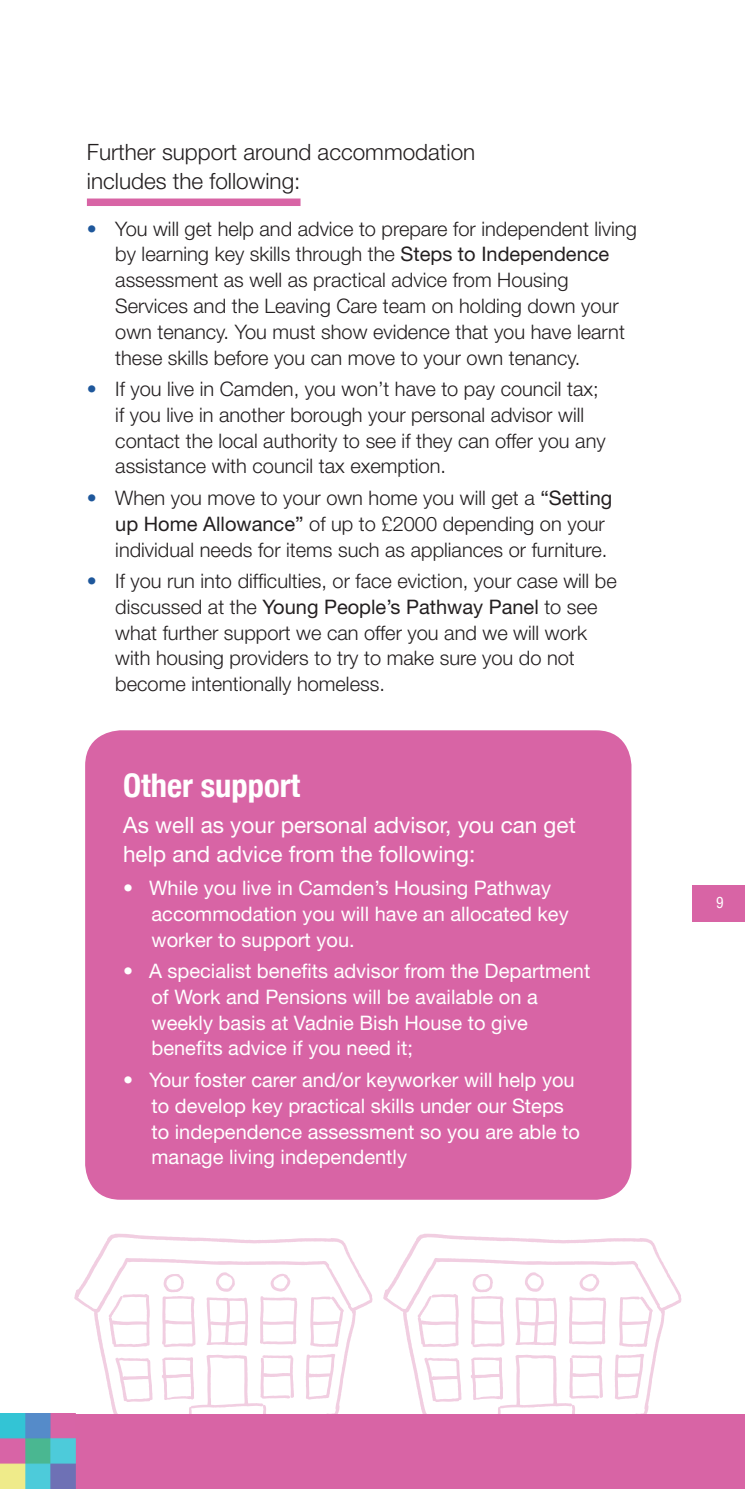
<style>
.page{position:relative;width:745px;height:1489px;background:#fff}
.page>*{position:absolute;margin:0;border:0;box-sizing:border-box;transform-origin:0 0}
.Heading{font:700 condensed 32.5px "Helvetica Neue";color:#fff}
.Body{font:22.5px/29px "Helvetica Neue";color:#fff}
.Body_Bullet_text_bef{font:300 22.5px/29px "Helvetica Neue";color:#231f20}
.Body_Bullets{font:300 20px/25.8px "Helvetica Neue";color:#231f20}
.Body_Bullets-2{font:20px/25.8px "Helvetica Neue";color:#fff}
.Last_bullet{font:300 20px/25.8px "Helvetica Neue";color:#231f20}
.t1{font:condensed 15px "Helvetica";color:#fff}
.s1{color:#1e579b}
.s2{font-weight:400}
</style>
<div class="page">
<svg style="left:383px;top:1233px;width:298px;height:180px"></svg>
<svg style="left:614px;top:1353px;width:29px;height:46px"></svg>
<svg style="left:417px;top:1293px;width:41px;height:54px"></svg>
<svg style="left:74px;top:1233px;width:298px;height:180px"></svg>
<svg style="left:305px;top:1353px;width:30px;height:46px"></svg>
<svg style="left:108px;top:1293px;width:42px;height:54px"></svg>
<div style="left:692px;top:885px;width:52px;height:36px;background:#d864a5"></div>
<div style="left:0;top:1413px;width:744px;height:75px;background:#d864a5"></div>
<div style="left:87px;top:198px;width:213px;height:8px;background:#d864a5"></div>
<div style="left:85px;top:730px;width:546px;height:469px;background:#d864a5;border-radius:35px"></div>
<img style="left:0;top:1413px;width:76px;height:75px">
<p class="Body_Bullet_text_bef" style="left:87px;top:136px;width:390px">Further support around accommodation includes the following:</p>
<p class="Body_Bullets" style="left:115px;top:215px;width:522px;text-indent:-28px"><span class="s1">•</span> You will get help and advice to prepare for independent living by learning key skills through the <span class="s2">Steps to Independence </span>assessment as well as practical advice from Housing Services and the Leaving Care team on holding down your own tenancy. You must show evidence that you have learnt these skills before you can move to your own tenancy.</p>
<p class="Body_Bullets" style="left:115px;top:375px;width:491px;text-indent:-28px"><span class="s1">•</span> If you live in Camden, you won’t have to pay council tax; if you live in another borough your personal advisor will contact the local authority to see if they can offer you any assistance with council tax exemption.</p>
<p class="Body_Bullets" style="left:115px;top:484px;width:498px;text-indent:-28px"><span class="s1">•</span> When you move to your own home you will get a <span class="s2">“Setting up Home Allowance”</span> of up to £2000 depending on your individual needs for items such as appliances or furniture.</p>
<p class="Last_bullet" style="left:115px;top:567px;width:502px;text-indent:-28px"><span class="s1">•</span> If you run into difficulties, or face eviction, your case will be discussed at the <span class="s2">Young People’s Pathway Panel</span> to see what further support we can offer you and we will work with housing providers to try to make sure you do not become intentionally homeless.</p>
<p class="Heading" style="left:123px;top:765px;width:178px">Other support</p>
<p class="Body" style="left:123px;top:810px;width:454px">As well as your personal advisor, you can get help and advice from the following:</p>
<p class="Body_Bullets-2" style="left:151px;top:874px;width:418px;text-indent:-28px">• While you live in Camden’s Housing Pathway accommodation you will have an allocated key worker to support you.</p>
<p class="Body_Bullets-2" style="left:151px;top:957px;width:440px;text-indent:-28px">• A specialist benefits advisor from the Department of Work and Pensions will be available on a weekly basis at Vadnie Bish House to give benefits advice if you need it;</p>
<p class="Body_Bullets-2" style="left:151px;top:1066px;width:429px;text-indent:-28px">• Your foster carer and/or keyworker will help you to develop key practical skills under our Steps to independence assessment so you are able to manage living independently</p>
<p class="t1" style="left:715px;top:892px;width:9px">9</p>
</div>
